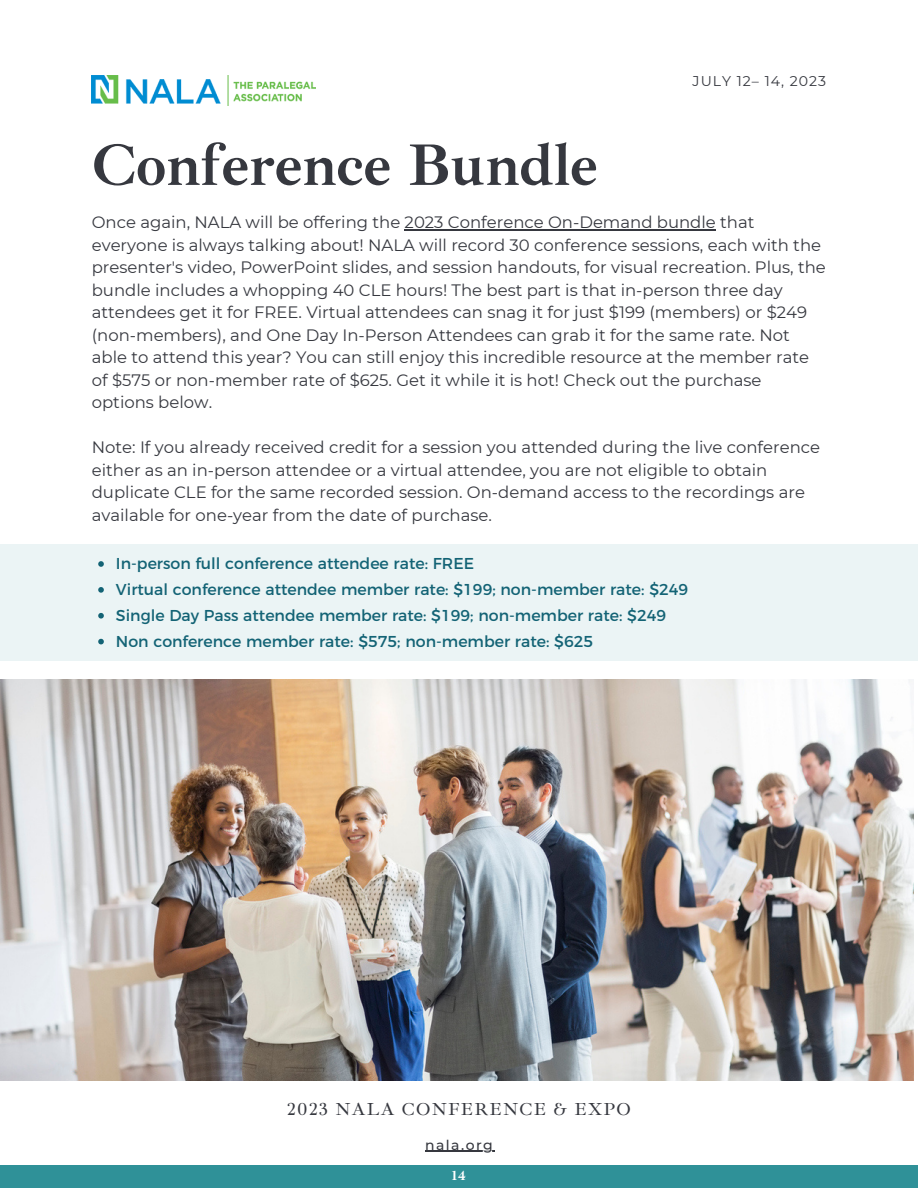
<style>
.page{position:relative;width:918px;height:1188px;background:#fff}
.page>*{position:absolute;margin:0;border:0;box-sizing:border-box;transform-origin:0 0}
.t1{font:700 60px "Ibarra Real Nova";color:#36383f}
.t2{font:17.85px "Ibarra Real Nova";letter-spacing:.07em;color:#36383f}
.t3{font:16.5px/22.5px "Montserrat";color:#36383f}
.t4{font:15.75px "Montserrat";color:#136375}
.t5{font:14.1px "Montserrat";letter-spacing:.07em;color:#36383f}
.t6{font:500 13.95px "Montserrat";letter-spacing:.105em;color:#36383f}
.t7{font:700 13.5px "Ibarra Real Nova";color:#fff}
</style>
<div class="page">
<img style="left:92px;top:76px;width:224px;height:30px">
<img style="left:0;top:680px;width:913px;height:400px">
<hr style="left:425px;top:1151px;width:69px;height:1px;background:#36383f">
<div style="left:0;top:545px;width:918px;height:116px;background:#ebf4f5"></div>
<hr style="left:405px;top:230px;width:311px;height:1px;background:#36383f">
<div style="left:0;top:1165px;width:918px;height:23px;background:#2f9198"></div>
<svg style="left:98px;top:561px;width:6px;height:6px"></svg>
<svg style="left:98px;top:587px;width:6px;height:6px"></svg>
<svg style="left:98px;top:613px;width:6px;height:6px"></svg>
<svg style="left:98px;top:639px;width:6px;height:5px"></svg>
<p class="t1" style="left:92px;top:128px;width:507px">Conference Bundle</p>
<p class="t5" style="left:693px;top:72px;width:135px">JULY 12– 14, 2023</p>
<p class="t3" style="left:92px;top:211px;width:736px">Once again, NALA will be offering the 2023 Conference On-Demand bundle that everyone is always talking about! NALA will record 30 conference sessions, each with the presenter's video, PowerPoint slides, and session handouts, for visual recreation. Plus, the bundle includes a whopping 40 CLE hours! The best part is that in-person three day attendees get it for FREE. Virtual attendees can snag it for just $199 (members) or $249 (non-members), and One Day In-Person Attendees can grab it for the same rate. Not able to attend this year? You can still enjoy this incredible resource at the member rate of $575 or non-member rate of $625. Get it while it is hot! Check out the purchase options below.</p>
<p class="t3" style="left:92px;top:436px;width:730px">Note: If you already received credit for a session you attended during the live conference either as an in-person attendee or a virtual attendee, you are not eligible to obtain duplicate CLE for the same recorded session. On-demand access to the recordings are available for one-year from the date of purchase.</p>
<p class="t4" style="left:116px;top:554px;width:360px">In-person full conference attendee rate: FREE</p>
<p class="t4" style="left:116px;top:580px;width:574px">Virtual conference attendee member rate: $199; non-member rate: $249</p>
<p class="t4" style="left:116px;top:606px;width:552px">Single Day Pass attendee member rate: $199; non-member rate: $249</p>
<p class="t4" style="left:116px;top:631px;width:479px">Non conference member rate: $575; non-member rate: $625</p>
<p class="t2" style="left:287px;top:1098px;width:345px">2023 NALA CONFERENCE &amp; EXPO</p>
<p class="t6" style="left:425px;top:1136px;width:69px">nala.org</p>
<p class="t7" style="left:452px;top:1168px;width:16px">14</p>
</div>
